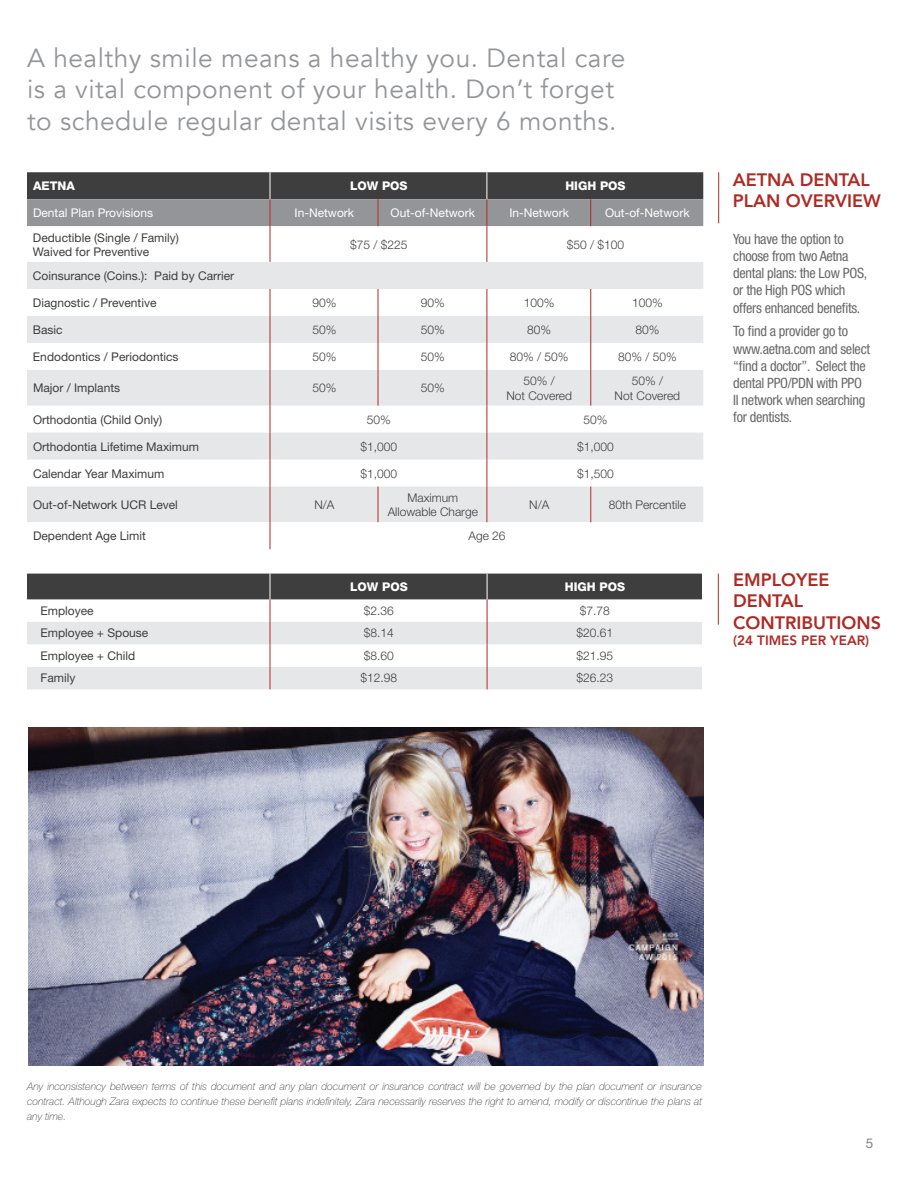
<style>
.page{position:relative;width:918px;height:1188px;background:#fff}
.page>*{position:absolute;margin:0;border:0;box-sizing:border-box;transform-origin:0 0}
.t1{font:26.25px/31.5px "Avenir";letter-spacing:.02em;color:#939598}
.t2{font:800 18px/21.6px "Avenir";color:#b02a24}
.t3{font:condensed 14.25px/17.1px "Helvetica Neue LT Std";letter-spacing:-.02em;color:#69696c}
.t4{font:800 13.5px "Avenir";color:#b02a24}
.t5{font:13.5px "Helvetica Neue LT Std";color:#808285}
.t6{font:12px/14.4px "Helvetica Neue LT Std";color:#3e3e3f}
.t7{font:300 12px/14.4px "Helvetica Neue LT Std";color:#3e3e3f;text-align:center}
.t8{font:12px "Helvetica Neue LT Std";color:#fff}
.t9{font:800 12px "Helvetica Neue LT Std";color:#fff}
.t10{font:italic 100 10.5px/15px "Helvetica Neue LT Std";color:#3e3e3f;text-align:justify}
</style>
<div class="page">
<svg style="left:27px;top:574px;width:675px;height:115px"></svg>
<svg style="left:27px;top:262px;width:676px;height:260px;fill:#e6e7e9"></svg>
<svg style="left:378px;top:289px;width:1px;height:81px"></svg>
<hr style="left:378px;top:370px;width:1px;height:36px;background:#b02a24">
<hr style="left:378px;top:487px;width:1px;height:35px;background:#b02a24">
<svg style="left:591px;top:289px;width:1px;height:81px"></svg>
<hr style="left:591px;top:370px;width:1px;height:36px;background:#b02a24">
<hr style="left:591px;top:487px;width:1px;height:35px;background:#b02a24">
<hr style="left:270px;top:226px;width:1px;height:36px;background:#b02a24">
<hr style="left:487px;top:226px;width:1px;height:36px;background:#b02a24">
<svg style="left:270px;top:289px;width:1px;height:81px"></svg>
<hr style="left:270px;top:370px;width:1px;height:36px;background:#b02a24">
<svg style="left:270px;top:406px;width:1px;height:81px"></svg>
<hr style="left:270px;top:487px;width:1px;height:35px;background:#b02a24">
<svg style="left:487px;top:289px;width:1px;height:81px"></svg>
<hr style="left:487px;top:370px;width:1px;height:36px;background:#b02a24">
<svg style="left:487px;top:406px;width:1px;height:81px"></svg>
<hr style="left:487px;top:487px;width:1px;height:35px;background:#b02a24">
<svg style="left:27px;top:172px;width:676px;height:54px;background:#6a6a6c"></svg>
<img style="left:28px;top:728px;width:676px;height:338px">
<hr style="left:718px;top:172px;width:1px;height:51px;background:#b02a24">
<hr style="left:718px;top:574px;width:1px;height:51px;background:#b02a24">
<h1 class="t1" style="left:27px;top:42px;width:600px">A healthy smile means a healthy you. Dental care is a vital component of your health. Don’t forget to schedule regular dental visits every 6 months.</h1>
<p class="t9" style="left:33px;top:178px;width:43px">AETNA</p>
<p class="t9" style="left:350px;top:178px;width:59px">LOW POS</p>
<p class="t9" style="left:565px;top:178px;width:62px">HIGH POS</p>
<p class="t8" style="left:33px;top:205px;width:122px">Dental Plan Provisions</p>
<p class="t8" style="left:295px;top:205px;width:61px">In-Network</p>
<p class="t8" style="left:391px;top:205px;width:86px">Out-of-Network</p>
<p class="t8" style="left:509px;top:205px;width:61px">In-Network</p>
<p class="t8" style="left:605px;top:205px;width:86px">Out-of-Network</p>
<p class="t6" style="left:33px;top:230px;width:148px">Deductible (Single / Family)<br>Waived for Preventive</p>
<p class="t7" style="left:350px;top:237px;width:59px">$75 / $225</p>
<p class="t7" style="left:567px;top:237px;width:59px">$50 / $100</p>
<p class="t6" style="left:33px;top:268px;width:203px">Coinsurance (Coins.): Paid by Carrier</p>
<p class="t6" style="left:33px;top:295px;width:125px">Diagnostic / Preventive</p>
<p class="t7" style="left:312px;top:295px;width:26px">90%</p>
<p class="t7" style="left:421px;top:295px;width:26px">90%</p>
<p class="t7" style="left:524px;top:295px;width:32px">100%</p>
<p class="t7" style="left:632px;top:295px;width:32px">100%</p>
<p class="t6" style="left:33px;top:322px;width:31px">Basic</p>
<p class="t7" style="left:312px;top:322px;width:26px">50%</p>
<p class="t7" style="left:421px;top:322px;width:26px">50%</p>
<p class="t7" style="left:527px;top:322px;width:26px">80%</p>
<p class="t7" style="left:635px;top:322px;width:26px">80%</p>
<p class="t6" style="left:33px;top:349px;width:147px">Endodontics / Periodontics</p>
<p class="t7" style="left:312px;top:349px;width:26px">50%</p>
<p class="t7" style="left:421px;top:349px;width:26px">50%</p>
<p class="t7" style="left:510px;top:349px;width:60px">80% / 50%</p>
<p class="t7" style="left:618px;top:349px;width:60px">80% / 50%</p>
<p class="t6" style="left:33px;top:381px;width:89px">Major / Implants</p>
<p class="t7" style="left:312px;top:381px;width:26px">50%</p>
<p class="t7" style="left:421px;top:381px;width:26px">50%</p>
<p class="t7" style="left:506px;top:374px;width:67px">50% /<br>Not Covered</p>
<p class="t7" style="left:615px;top:374px;width:67px">50% /<br>Not Covered</p>
<p class="t6" style="left:33px;top:412px;width:131px">Orthodontia (Child Only)</p>
<p class="t7" style="left:367px;top:412px;width:26px">50%</p>
<p class="t7" style="left:583px;top:412px;width:26px">50%</p>
<p class="t6" style="left:33px;top:439px;width:168px">Orthodontia Lifetime Maximum</p>
<p class="t7" style="left:360px;top:439px;width:38px">$1,000</p>
<p class="t7" style="left:577px;top:439px;width:38px">$1,000</p>
<p class="t6" style="left:33px;top:466px;width:133px">Calendar Year Maximum</p>
<p class="t7" style="left:360px;top:466px;width:38px">$1,000</p>
<p class="t7" style="left:577px;top:466px;width:38px">$1,500</p>
<p class="t6" style="left:33px;top:497px;width:146px">Out-of-Network UCR Level</p>
<p class="t7" style="left:314px;top:497px;width:22px">N/A</p>
<p class="t7" style="left:388px;top:490px;width:92px">Maximum<br>Allowable Charge</p>
<p class="t7" style="left:529px;top:497px;width:22px">N/A</p>
<p class="t7" style="left:609px;top:497px;width:79px">80th Percentile</p>
<p class="t6" style="left:33px;top:528px;width:114px">Dependent Age Limit</p>
<p class="t7" style="left:468px;top:528px;width:39px">Age 26</p>
<p class="t9" style="left:350px;top:579px;width:59px">LOW POS</p>
<p class="t9" style="left:565px;top:579px;width:62px">HIGH POS</p>
<p class="t6" style="left:40px;top:603px;width:55px">Employee</p>
<p class="t7" style="left:364px;top:603px;width:32px">$2.36</p>
<p class="t7" style="left:580px;top:603px;width:32px">$7.78</p>
<p class="t6" style="left:40px;top:626px;width:109px">Employee + Spouse</p>
<p class="t7" style="left:364px;top:626px;width:32px">$8.14</p>
<p class="t7" style="left:577px;top:626px;width:38px">$20.61</p>
<p class="t6" style="left:40px;top:648px;width:96px">Employee + Child</p>
<p class="t7" style="left:364px;top:648px;width:32px">$8.60</p>
<p class="t7" style="left:577px;top:648px;width:38px">$21.95</p>
<p class="t6" style="left:40px;top:671px;width:36px">Family</p>
<p class="t7" style="left:361px;top:671px;width:38px">$12.98</p>
<p class="t7" style="left:577px;top:671px;width:38px">$26.23</p>
<h2 class="t2" style="left:733px;top:169px;width:149px">AETNA DENTAL<br>PLAN OVERVIEW</h2>
<p class="t3" style="left:733px;top:230px;width:136px">You have the option to choose from two Aetna dental plans: the Low POS, or the High POS which offers enhanced benefits.</p>
<p class="t3" style="left:733px;top:323px;width:138px">To find a provider go to www.aetna.com and select “find a doctor”. Select the dental PPO/PDN with PPO<br>II network when searching for dentists.</p>
<h2 class="t2" style="left:733px;top:569px;width:149px">EMPLOYEE<br>DENTAL<br>CONTRIBUTIONS</h2>
<p class="t4" style="left:733px;top:630px;width:137px">(24 TIMES PER YEAR)</p>
<p class="t10" style="left:27px;top:1078px;width:677px">Any inconsistency between terms of this document and any plan document or insurance contract will be governed by the plan document or insurance contract. Although Zara expects to continue these benefit plans indefinitely, Zara necessarily reserves the right to amend, modify or discontinue the plans at any time.</p>
<p class="t5" style="left:866px;top:1135px;width:9px">5</p>
</div>
